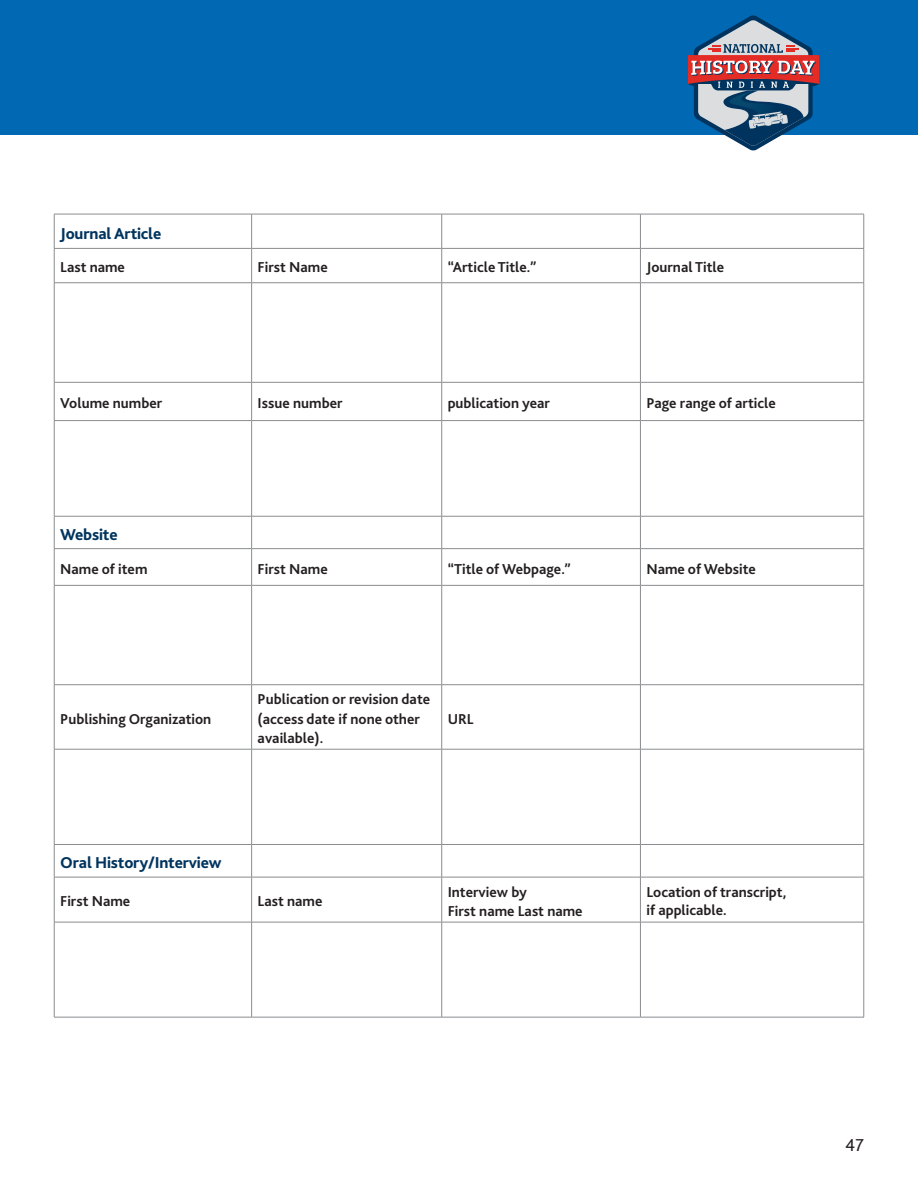
<style>
.page{position:relative;width:918px;height:1188px;background:#fff}
.page>*{position:absolute;margin:0;border:0;box-sizing:border-box;transform-origin:0 0}
.t1{font:18px "Bliss 2";color:#231f20}
.t2{font:800 16.5px "Bliss 2";letter-spacing:-.01em;color:#00345e}
.t3{font:700 15px/19.5px "Bliss 2";color:#231f20}
</style>
<div class="page">
<div style="left:0;top:0;width:918px;height:135px;background:#0168b3"></div>
<svg style="left:688px;top:15px;width:131px;height:135px"></svg>
<hr style="left:54px;top:214px;width:198px;height:1px;background:#8a8c8f">
<hr style="left:54px;top:214px;width:1px;height:34px;background:#8a8c8f">
<hr style="left:252px;top:214px;width:190px;height:1px;background:#8a8c8f">
<hr style="left:251px;top:214px;width:1px;height:34px;background:#8a8c8f">
<hr style="left:442px;top:214px;width:198px;height:1px;background:#8a8c8f">
<hr style="left:441px;top:214px;width:1px;height:34px;background:#8a8c8f">
<hr style="left:640px;top:214px;width:224px;height:1px;background:#8a8c8f">
<hr style="left:640px;top:214px;width:1px;height:34px;background:#8a8c8f">
<hr style="left:864px;top:214px;width:1px;height:34px;background:#8a8c8f">
<hr style="left:54px;top:248px;width:198px;height:1px;background:#8a8c8f">
<hr style="left:54px;top:249px;width:1px;height:34px;background:#8a8c8f">
<hr style="left:252px;top:248px;width:190px;height:1px;background:#8a8c8f">
<hr style="left:251px;top:249px;width:1px;height:34px;background:#8a8c8f">
<hr style="left:442px;top:248px;width:198px;height:1px;background:#8a8c8f">
<hr style="left:441px;top:249px;width:1px;height:34px;background:#8a8c8f">
<hr style="left:640px;top:248px;width:224px;height:1px;background:#8a8c8f">
<hr style="left:640px;top:249px;width:1px;height:34px;background:#8a8c8f">
<hr style="left:864px;top:249px;width:1px;height:34px;background:#8a8c8f">
<hr style="left:54px;top:282px;width:198px;height:1px;background:#8a8c8f">
<hr style="left:54px;top:283px;width:1px;height:99px;background:#8a8c8f">
<hr style="left:252px;top:282px;width:190px;height:1px;background:#8a8c8f">
<hr style="left:251px;top:283px;width:1px;height:99px;background:#8a8c8f">
<hr style="left:442px;top:282px;width:198px;height:1px;background:#8a8c8f">
<hr style="left:441px;top:283px;width:1px;height:99px;background:#8a8c8f">
<hr style="left:640px;top:282px;width:224px;height:1px;background:#8a8c8f">
<hr style="left:640px;top:283px;width:1px;height:99px;background:#8a8c8f">
<hr style="left:864px;top:283px;width:1px;height:99px;background:#8a8c8f">
<hr style="left:54px;top:382px;width:198px;height:1px;background:#8a8c8f">
<hr style="left:54px;top:383px;width:1px;height:37px;background:#8a8c8f">
<hr style="left:252px;top:382px;width:190px;height:1px;background:#8a8c8f">
<hr style="left:251px;top:383px;width:1px;height:37px;background:#8a8c8f">
<hr style="left:442px;top:382px;width:198px;height:1px;background:#8a8c8f">
<hr style="left:441px;top:383px;width:1px;height:37px;background:#8a8c8f">
<hr style="left:640px;top:382px;width:224px;height:1px;background:#8a8c8f">
<hr style="left:640px;top:383px;width:1px;height:37px;background:#8a8c8f">
<hr style="left:864px;top:383px;width:1px;height:37px;background:#8a8c8f">
<hr style="left:54px;top:420px;width:198px;height:1px;background:#8a8c8f">
<hr style="left:54px;top:421px;width:1px;height:95px;background:#8a8c8f">
<hr style="left:252px;top:420px;width:190px;height:1px;background:#8a8c8f">
<hr style="left:251px;top:421px;width:1px;height:95px;background:#8a8c8f">
<hr style="left:442px;top:420px;width:198px;height:1px;background:#8a8c8f">
<hr style="left:441px;top:421px;width:1px;height:95px;background:#8a8c8f">
<hr style="left:640px;top:420px;width:224px;height:1px;background:#8a8c8f">
<hr style="left:640px;top:421px;width:1px;height:95px;background:#8a8c8f">
<hr style="left:864px;top:421px;width:1px;height:95px;background:#8a8c8f">
<hr style="left:54px;top:516px;width:198px;height:1px;background:#8a8c8f">
<hr style="left:54px;top:516px;width:1px;height:32px;background:#8a8c8f">
<hr style="left:252px;top:516px;width:190px;height:1px;background:#8a8c8f">
<hr style="left:251px;top:516px;width:1px;height:32px;background:#8a8c8f">
<hr style="left:442px;top:516px;width:198px;height:1px;background:#8a8c8f">
<hr style="left:441px;top:516px;width:1px;height:32px;background:#8a8c8f">
<hr style="left:640px;top:516px;width:224px;height:1px;background:#8a8c8f">
<hr style="left:640px;top:516px;width:1px;height:32px;background:#8a8c8f">
<hr style="left:864px;top:516px;width:1px;height:32px;background:#8a8c8f">
<hr style="left:54px;top:548px;width:198px;height:1px;background:#8a8c8f">
<hr style="left:54px;top:549px;width:1px;height:36px;background:#8a8c8f">
<hr style="left:252px;top:548px;width:190px;height:1px;background:#8a8c8f">
<hr style="left:251px;top:549px;width:1px;height:36px;background:#8a8c8f">
<hr style="left:442px;top:548px;width:198px;height:1px;background:#8a8c8f">
<hr style="left:441px;top:549px;width:1px;height:36px;background:#8a8c8f">
<hr style="left:640px;top:548px;width:224px;height:1px;background:#8a8c8f">
<hr style="left:640px;top:549px;width:1px;height:36px;background:#8a8c8f">
<hr style="left:864px;top:549px;width:1px;height:36px;background:#8a8c8f">
<hr style="left:54px;top:585px;width:198px;height:1px;background:#8a8c8f">
<hr style="left:54px;top:586px;width:1px;height:98px;background:#8a8c8f">
<hr style="left:252px;top:585px;width:190px;height:1px;background:#8a8c8f">
<hr style="left:251px;top:586px;width:1px;height:98px;background:#8a8c8f">
<hr style="left:442px;top:585px;width:198px;height:1px;background:#8a8c8f">
<hr style="left:441px;top:586px;width:1px;height:98px;background:#8a8c8f">
<hr style="left:640px;top:585px;width:224px;height:1px;background:#8a8c8f">
<hr style="left:640px;top:586px;width:1px;height:98px;background:#8a8c8f">
<hr style="left:864px;top:586px;width:1px;height:98px;background:#8a8c8f">
<hr style="left:54px;top:684px;width:198px;height:1px;background:#8a8c8f">
<hr style="left:54px;top:685px;width:1px;height:64px;background:#8a8c8f">
<hr style="left:252px;top:684px;width:190px;height:1px;background:#8a8c8f">
<hr style="left:251px;top:685px;width:1px;height:64px;background:#8a8c8f">
<hr style="left:442px;top:684px;width:198px;height:1px;background:#8a8c8f">
<hr style="left:441px;top:685px;width:1px;height:64px;background:#8a8c8f">
<hr style="left:640px;top:684px;width:224px;height:1px;background:#8a8c8f">
<hr style="left:640px;top:685px;width:1px;height:64px;background:#8a8c8f">
<hr style="left:864px;top:685px;width:1px;height:64px;background:#8a8c8f">
<hr style="left:54px;top:749px;width:198px;height:1px;background:#8a8c8f">
<hr style="left:54px;top:749px;width:1px;height:95px;background:#8a8c8f">
<hr style="left:252px;top:749px;width:190px;height:1px;background:#8a8c8f">
<hr style="left:251px;top:749px;width:1px;height:95px;background:#8a8c8f">
<hr style="left:442px;top:749px;width:198px;height:1px;background:#8a8c8f">
<hr style="left:441px;top:749px;width:1px;height:95px;background:#8a8c8f">
<hr style="left:640px;top:749px;width:224px;height:1px;background:#8a8c8f">
<hr style="left:640px;top:749px;width:1px;height:95px;background:#8a8c8f">
<hr style="left:864px;top:749px;width:1px;height:95px;background:#8a8c8f">
<hr style="left:54px;top:844px;width:198px;height:1px;background:#8a8c8f">
<hr style="left:54px;top:845px;width:1px;height:32px;background:#8a8c8f">
<hr style="left:252px;top:844px;width:190px;height:1px;background:#8a8c8f">
<hr style="left:251px;top:845px;width:1px;height:32px;background:#8a8c8f">
<hr style="left:442px;top:844px;width:198px;height:1px;background:#8a8c8f">
<hr style="left:441px;top:845px;width:1px;height:32px;background:#8a8c8f">
<hr style="left:640px;top:844px;width:224px;height:1px;background:#8a8c8f">
<hr style="left:640px;top:845px;width:1px;height:32px;background:#8a8c8f">
<hr style="left:864px;top:845px;width:1px;height:32px;background:#8a8c8f">
<hr style="left:54px;top:877px;width:198px;height:1px;background:#8a8c8f">
<hr style="left:54px;top:877px;width:1px;height:45px;background:#8a8c8f">
<hr style="left:252px;top:877px;width:190px;height:1px;background:#8a8c8f">
<hr style="left:251px;top:877px;width:1px;height:45px;background:#8a8c8f">
<hr style="left:442px;top:877px;width:198px;height:1px;background:#8a8c8f">
<hr style="left:441px;top:877px;width:1px;height:45px;background:#8a8c8f">
<hr style="left:640px;top:877px;width:224px;height:1px;background:#8a8c8f">
<hr style="left:640px;top:877px;width:1px;height:45px;background:#8a8c8f">
<hr style="left:864px;top:877px;width:1px;height:45px;background:#8a8c8f">
<hr style="left:54px;top:922px;width:198px;height:1px;background:#8a8c8f">
<hr style="left:54px;top:922px;width:1px;height:95px;background:#8a8c8f">
<hr style="left:252px;top:922px;width:190px;height:1px;background:#8a8c8f">
<hr style="left:251px;top:922px;width:1px;height:95px;background:#8a8c8f">
<hr style="left:442px;top:922px;width:198px;height:1px;background:#8a8c8f">
<hr style="left:441px;top:922px;width:1px;height:95px;background:#8a8c8f">
<hr style="left:640px;top:922px;width:224px;height:1px;background:#8a8c8f">
<hr style="left:640px;top:922px;width:1px;height:95px;background:#8a8c8f">
<hr style="left:864px;top:922px;width:1px;height:95px;background:#8a8c8f">
<hr style="left:54px;top:1017px;width:198px;height:1px;background:#8a8c8f">
<hr style="left:252px;top:1017px;width:190px;height:1px;background:#8a8c8f">
<hr style="left:442px;top:1017px;width:198px;height:1px;background:#8a8c8f">
<hr style="left:640px;top:1017px;width:224px;height:1px;background:#8a8c8f">
<p class="t2" style="left:60px;top:223px;width:103px">Journal Article</p>
<p class="t3" style="left:60px;top:257px;width:66px">Last name</p>
<p class="t3" style="left:258px;top:257px;width:72px">First Name</p>
<p class="t3" style="left:448px;top:257px;width:90px">“Article Title.”</p>
<p class="t3" style="left:646px;top:257px;width:79px">Journal Title</p>
<p class="t3" style="left:60px;top:393px;width:104px">Volume number</p>
<p class="t3" style="left:258px;top:393px;width:86px">Issue number</p>
<p class="t3" style="left:448px;top:393px;width:104px">publication year</p>
<p class="t3" style="left:646px;top:393px;width:131px">Page range of article</p>
<p class="t2" style="left:60px;top:524px;width:59px">Website</p>
<p class="t3" style="left:60px;top:559px;width:89px">Name of item</p>
<p class="t3" style="left:258px;top:559px;width:72px">First Name</p>
<p class="t3" style="left:448px;top:559px;width:125px">“Title of Webpage.”</p>
<p class="t3" style="left:646px;top:559px;width:111px">Name of Website</p>
<p class="t3" style="left:60px;top:709px;width:153px">Publishing Organization</p>
<p class="t3" style="left:258px;top:689px;width:174px">Publication or revision date (access date if none other available).</p>
<p class="t3" style="left:448px;top:709px;width:28px">URL</p>
<p class="t2" style="left:60px;top:852px;width:163px">Oral History/Interview</p>
<p class="t3" style="left:60px;top:891px;width:72px">First Name</p>
<p class="t3" style="left:258px;top:891px;width:66px">Last name</p>
<p class="t3" style="left:448px;top:882px;width:136px">Interview by<br>First name Last name</p>
<p class="t3" style="left:646px;top:883px;width:141px;line-height:18px">Location of transcript, if applicable.</p>
<p class="t1" style="left:845px;top:1134px;width:20px">47</p>
</div>
